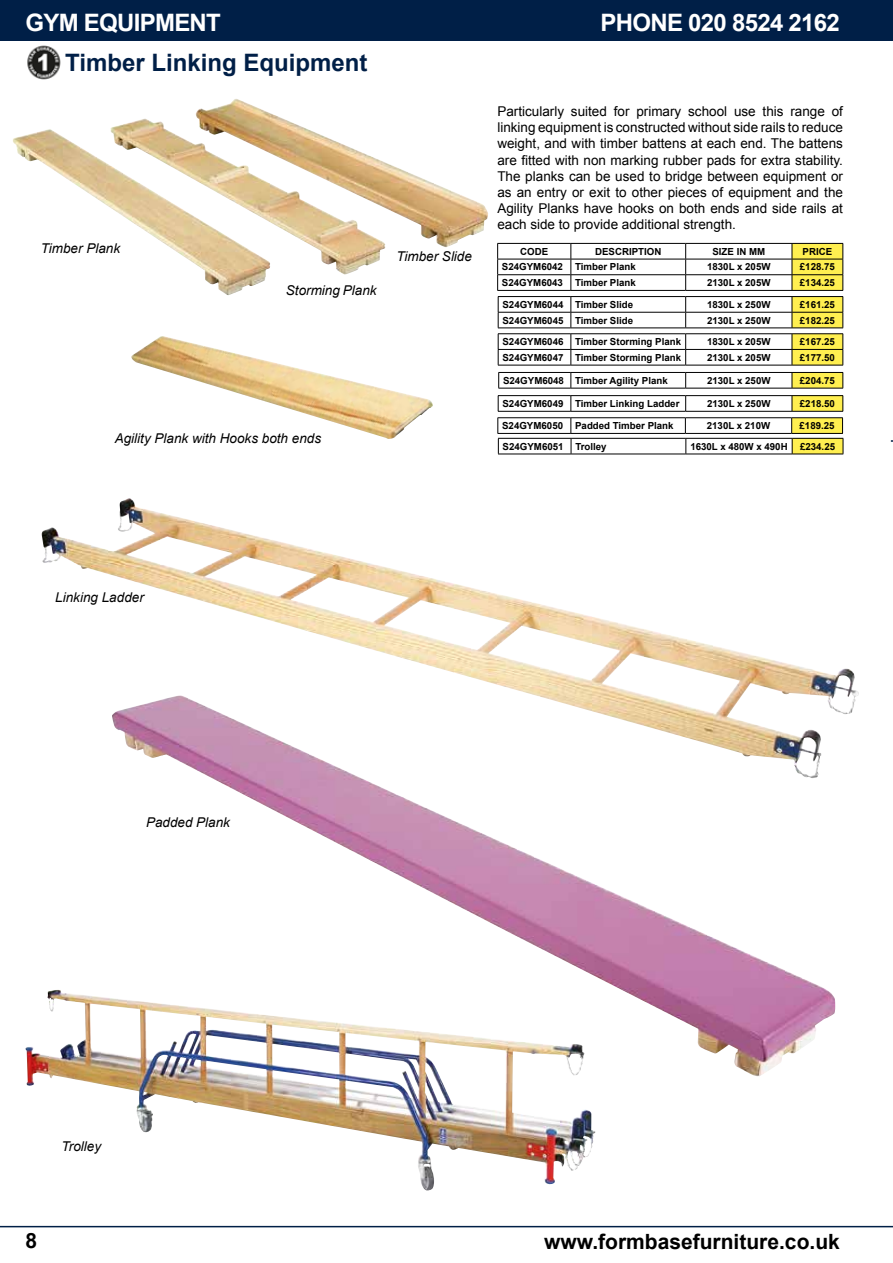
<style>
.page{position:relative;width:893px;height:1263px;background:#fff}
.page>*{position:absolute;margin:0;border:0;box-sizing:border-box;transform-origin:0 0}
.t1{font:700 24px "Arial";letter-spacing:-.03em;color:#fff}
.t2{font:700 24px "Arial";color:#001f47}
.t3{font:700 21px "Arial";color:#000}
.t4{font:13.5px/16.2px "Arial";color:#000;text-align:justify}
.t5{font:italic 13.5px "Arial";color:#000}
.t6{font:700 9.75px "Arial";color:#000}
</style>
<div class="page">
<div style="left:0;top:0;width:893px;height:40px;background:#001f47"></div>
<hr style="left:0;top:1226px;width:893px;height:1px;background:#001f47">
<svg style="left:497px;top:243px;width:346px;height:47px"></svg>
<hr style="left:497px;top:290px;width:74px;height:1px;background:#000">
<hr style="left:571px;top:290px;width:115px;height:1px;background:#000">
<hr style="left:686px;top:290px;width:106px;height:1px;background:#000">
<hr style="left:792px;top:290px;width:51px;height:1px;background:#000">
<hr style="left:498px;top:296px;width:73px;height:1px;background:#000">
<hr style="left:571px;top:296px;width:115px;height:1px;background:#000">
<hr style="left:686px;top:296px;width:106px;height:1px;background:#000">
<hr style="left:792px;top:296px;width:51px;height:1px;background:#000">
<svg style="left:498px;top:297px;width:345px;height:31px"></svg>
<hr style="left:498px;top:328px;width:73px;height:1px;background:#000">
<hr style="left:571px;top:328px;width:115px;height:1px;background:#000">
<hr style="left:686px;top:328px;width:106px;height:1px;background:#000">
<hr style="left:792px;top:328px;width:51px;height:1px;background:#000">
<hr style="left:498px;top:333px;width:73px;height:1px;background:#000">
<hr style="left:571px;top:333px;width:115px;height:1px;background:#000">
<hr style="left:686px;top:333px;width:106px;height:1px;background:#000">
<hr style="left:792px;top:333px;width:51px;height:1px;background:#000">
<svg style="left:498px;top:334px;width:345px;height:31px"></svg>
<hr style="left:498px;top:365px;width:73px;height:1px;background:#000">
<hr style="left:571px;top:365px;width:115px;height:1px;background:#000">
<hr style="left:686px;top:365px;width:106px;height:1px;background:#000">
<hr style="left:792px;top:365px;width:51px;height:1px;background:#000">
<div style="left:792px;top:372px;width:51px;height:16px;background:#ffef50"></div>
<hr style="left:792px;top:372px;width:51px;height:1px;background:#000">
<svg style="left:498px;top:372px;width:295px;height:16px"></svg>
<svg style="left:842px;top:373px;width:1px;height:15px"></svg>
<hr style="left:498px;top:388px;width:73px;height:1px;background:#000">
<hr style="left:571px;top:388px;width:115px;height:1px;background:#000">
<hr style="left:686px;top:388px;width:106px;height:1px;background:#000">
<hr style="left:792px;top:388px;width:51px;height:1px;background:#000">
<div style="left:792px;top:418px;width:50px;height:15px;background:#ffef50"></div>
<hr style="left:497px;top:417px;width:74px;height:1px;background:#000">
<hr style="left:571px;top:417px;width:114px;height:1px;background:#000">
<hr style="left:685px;top:417px;width:107px;height:1px;background:#000">
<hr style="left:792px;top:417px;width:51px;height:1px;background:#000">
<svg style="left:842px;top:418px;width:1px;height:15px"></svg>
<hr style="left:792px;top:433px;width:51px;height:1px;background:#000">
<div style="left:792px;top:396px;width:51px;height:15px;background:#ffef50"></div>
<hr style="left:498px;top:395px;width:73px;height:1px;background:#000">
<hr style="left:571px;top:395px;width:115px;height:1px;background:#000">
<hr style="left:686px;top:395px;width:106px;height:1px;background:#000">
<hr style="left:792px;top:395px;width:51px;height:1px;background:#000">
<svg style="left:498px;top:396px;width:295px;height:15px"></svg>
<svg style="left:842px;top:396px;width:1px;height:15px"></svg>
<hr style="left:498px;top:411px;width:73px;height:1px;background:#000">
<hr style="left:571px;top:411px;width:115px;height:1px;background:#000">
<hr style="left:686px;top:411px;width:106px;height:1px;background:#000">
<hr style="left:792px;top:411px;width:51px;height:1px;background:#000">
<img style="left:41px;top:498px;width:818px;height:216px">
<img style="left:131px;top:336px;width:302px;height:103px">
<img style="left:112px;top:695px;width:723px;height:382px">
<img style="left:13px;top:99px;width:475px;height:196px">
<img style="left:26px;top:990px;width:547px;height:200px">
<div style="left:792px;top:438px;width:51px;height:16px;background:#ffef50"></div>
<hr style="left:792px;top:438px;width:51px;height:1px;background:#000">
<svg style="left:497px;top:418px;width:296px;height:36px"></svg>
<svg style="left:843px;top:439px;width:1px;height:15px"></svg>
<hr style="left:498px;top:454px;width:73px;height:1px;background:#000">
<hr style="left:571px;top:454px;width:115px;height:1px;background:#000">
<hr style="left:686px;top:454px;width:106px;height:1px;background:#000">
<hr style="left:792px;top:454px;width:51px;height:1px;background:#000">
<img style="left:27px;top:45px;width:34px;height:35px">
<h1 class="t1" style="left:26px;top:7px;width:197px">GYM EQUIPMENT</h1>
<h1 class="t1" style="left:601px;top:7px;width:241px">PHONE 020 8524 2162</h1>
<h1 class="t2" style="left:65px;top:46px;width:304px">Timber Linking Equipment</h1>
<h3 class="t5" style="left:41px;top:239px;width:81px">Timber Plank</h3>
<h3 class="t5" style="left:286px;top:282px;width:92px">Storming Plank</h3>
<h3 class="t5" style="left:396px;top:248px;width:77px">Timber Slide</h3>
<h3 class="t5" style="left:115px;top:430px;width:208px">Agility Plank with Hooks both ends</h3>
<p class="t4" style="left:497px;top:103px;width:347px">Particularly suited for primary school use this range of linking equipment is constructed without side rails to reduce weight, and with timber battens at each end. The battens are fitted with non marking rubber pads for extra stability.<br>The planks can be used to bridge between equipment or as an entry or exit to other pieces of equipment and the Agility Planks have hooks on both ends and side rails at each side to provide additional strength.</p>
<p class="t6" style="left:520px;top:245px;width:29px">CODE</p>
<p class="t6" style="left:595px;top:245px;width:68px">DESCRIPTION</p>
<p class="t6" style="left:712px;top:245px;width:54px">SIZE IN MM</p>
<p class="t6" style="left:803px;top:245px;width:31px">PRICE</p>
<p class="t6" style="left:502px;top:261px;width:63px">S24GYM6042</p>
<p class="t6" style="left:575px;top:261px;width:62px">Timber Plank</p>
<p class="t6" style="left:707px;top:261px;width:65px">1830L x 205W</p>
<p class="t6" style="left:800px;top:261px;width:37px">£128.75</p>
<p class="t6" style="left:502px;top:276px;width:63px">S24GYM6043</p>
<p class="t6" style="left:575px;top:276px;width:62px">Timber Plank</p>
<p class="t6" style="left:707px;top:276px;width:65px">2130L x 205W</p>
<p class="t6" style="left:800px;top:276px;width:37px">£134.25</p>
<p class="t6" style="left:502px;top:298px;width:132px">S24GYM6044 Timber Slide</p>
<p class="t6" style="left:707px;top:298px;width:65px">1830L x 250W</p>
<p class="t6" style="left:800px;top:298px;width:37px">£161.25</p>
<p class="t6" style="left:502px;top:314px;width:132px">S24GYM6045 Timber Slide</p>
<p class="t6" style="left:707px;top:314px;width:65px">2130L x 250W</p>
<p class="t6" style="left:800px;top:314px;width:37px">£182.25</p>
<p class="t6" style="left:502px;top:335px;width:180px">S24GYM6046 Timber Storming Plank</p>
<p class="t6" style="left:707px;top:335px;width:65px">1830L x 205W</p>
<p class="t6" style="left:800px;top:335px;width:37px">£167.25</p>
<p class="t6" style="left:502px;top:351px;width:180px">S24GYM6047 Timber Storming Plank</p>
<p class="t6" style="left:707px;top:351px;width:65px">2130L x 205W</p>
<p class="t6" style="left:800px;top:351px;width:37px">£177.50</p>
<p class="t6" style="left:503px;top:374px;width:166px">S24GYM6048 Timber Agility Plank</p>
<p class="t6" style="left:707px;top:374px;width:65px">2130L x 250W</p>
<p class="t6" style="left:800px;top:374px;width:37px">£204.75</p>
<p class="t6" style="left:502px;top:419px;width:173px">S24GYM6050 Padded Timber Plank</p>
<p class="t6" style="left:707px;top:419px;width:65px">2130L x 210W</p>
<p class="t6" style="left:799px;top:419px;width:37px">£189.25</p>
<p class="t6" style="left:502px;top:397px;width:178px">S24GYM6049 Timber Linking Ladder</p>
<p class="t6" style="left:707px;top:397px;width:65px">2130L x 250W</p>
<p class="t6" style="left:800px;top:397px;width:37px">£218.50</p>
<p class="t6" style="left:503px;top:440px;width:105px">S24GYM6051 Trolley</p>
<p class="t6" style="left:690px;top:440px;width:99px">1630L x 480W x 490H</p>
<p class="t6" style="left:800px;top:440px;width:37px">£234.25</p>
<h3 class="t5" style="left:55px;top:588px;width:90px">Linking Ladder</h3>
<h3 class="t5" style="left:146px;top:813px;width:86px">Padded Plank</h3>
<h3 class="t5" style="left:62px;top:1137px;width:41px">Trolley</h3>
<h2 class="t3" style="left:26px;top:1226px;width:13px">8</h2>
<h2 class="t3" style="left:544px;top:1227px;width:297px">www.formbasefurniture.co.uk</h2>
</div>
